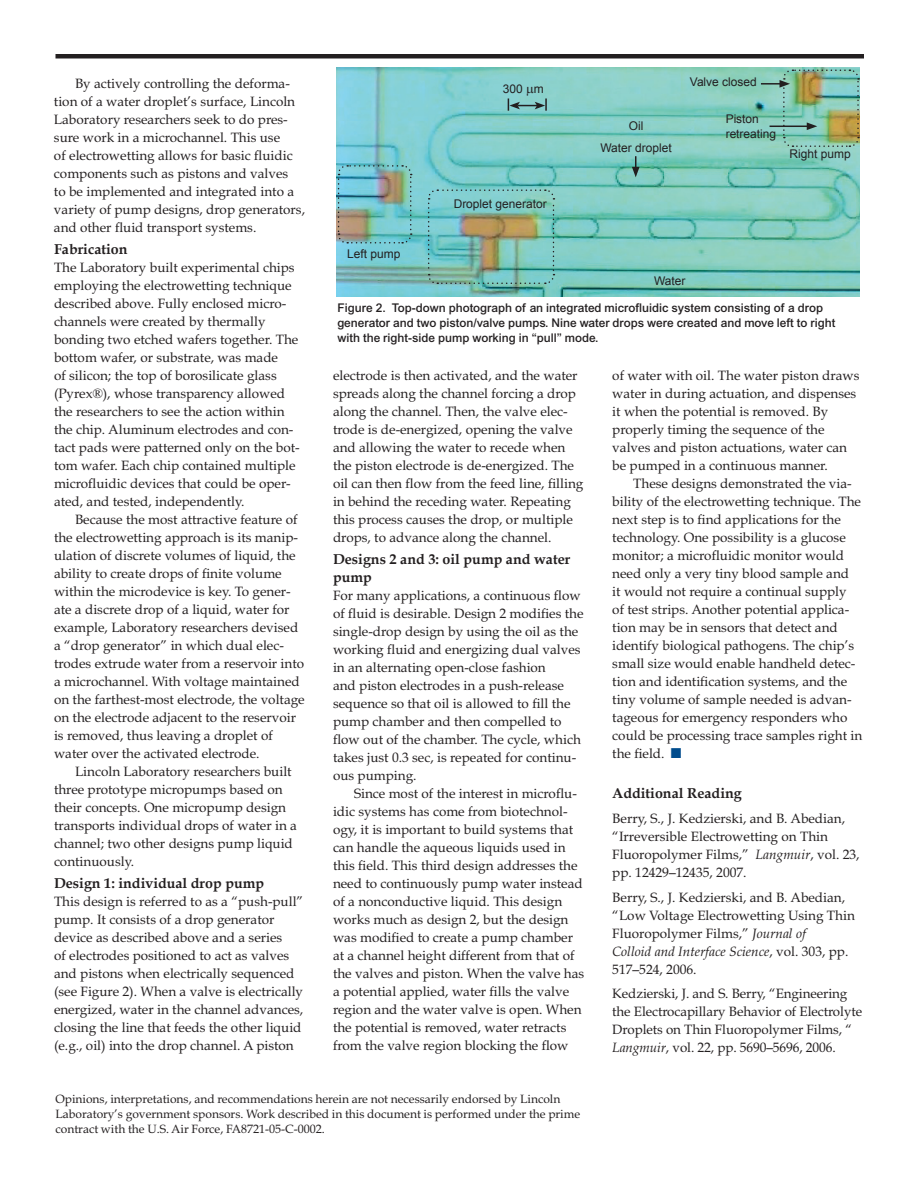
<style>
.page{position:relative;width:918px;height:1188px;background:#fff}
.page>*{position:absolute;margin:0;border:0;box-sizing:border-box;transform-origin:0 0}
.t1{font:700 14.25px/18px "Book Antiqua";color:#231f20}
.t2{font:13.5px/18px "Book Antiqua";color:#231f20}
.t3{font:12px/15px "Book Antiqua";color:#231f20}
.t4{font:500 12px/15.1px "Arial";color:#231f20}
.t5{font:12px/14.4px "Arial";color:#231f20}
.s1{font-family:"Garamond";font-size:21px;color:#004c8d}
.s2{font-style:italic}
</style>
<div class="page">
<hr style="left:56px;top:54px;width:808px;height:4px;background:#231f20">
<img style="left:337px;top:67px;width:523px;height:230px">
<img style="left:337px;top:164px;width:75px;height:80px">
<img style="left:427px;top:189px;width:128px;height:96px">
<svg style="left:632px;top:156px;width:8px;height:21px"></svg>
<hr style="left:761px;top:83px;width:21px;height:2px;background:#231f20">
<hr style="left:770px;top:126px;width:39px;height:1px;background:#231f20">
<img style="left:780px;top:69px;width:80px;height:79px">
<svg style="left:508px;top:87px;width:39px;height:24px"></svg>
<p class="t2" style="left:54px;top:75px;width:253px;text-indent:21px">By actively controlling the deforma&shy;tion of a water droplet’s surface, Lincoln Laboratory researchers seek to do pres&shy;sure work in a microchannel. This use<br>of electrowetting allows for basic fluidic components such as pistons and valves<br>to be implemented and integrated into a variety of pump designs, drop generators, and other fluid transport systems.</p>
<p class="t1" style="left:54px;top:240px;width:75px">Fabrication</p>
<p class="t2" style="left:54px;top:259px;width:247px">The Laboratory built experimental chips employing the electrowetting technique described above. Fully enclosed micro&shy;channels were created by thermally bonding two etched wafers together. The bottom wafer, or substrate, was made<br>of silicon; the top of borosilicate glass (Pyrex®), whose transparency allowed the researchers to see the action within the chip. Aluminum electrodes and con&shy;tact pads were patterned only on the bot&shy;tom wafer. Each chip contained multiple microfluidic devices that could be oper&shy;ated, and tested, independently.</p>
<p class="t2" style="left:54px;top:511px;width:252px;text-indent:21px">Because the most attractive feature of the electrowetting approach is its manip&shy;ulation of discrete volumes of liquid, the ability to create drops of finite volume within the microdevice is key. To gener&shy;ate a discrete drop of a liquid, water for example, Laboratory researchers devised a “drop generator” in which dual elec&shy;trodes extrude water from a reservoir into a microchannel. With voltage maintained on the farthest-most electrode, the voltage on the electrode adjacent to the reservoir is removed, thus leaving a droplet of water over the activated electrode.</p>
<p class="t2" style="left:54px;top:763px;width:245px;text-indent:21px">Lincoln Laboratory researchers built three prototype micropumps based on their concepts. One micropump design transports individual drops of water in a channel; two other designs pump liquid continuously.</p>
<p class="t1" style="left:54px;top:874px;width:212px">Design 1: individual drop pump</p>
<p class="t2" style="left:54px;top:893px;width:251px">This design is referred to as a “push-pull” pump. It consists of a drop generator device as described above and a series<br>of electrodes positioned to act as valves and pistons when electrically sequenced (see Figure 2). When a valve is electrically energized, water in the channel advances, closing the line that feeds the other liquid (e.g., oil) into the drop channel. A piston</p>
<p class="t5" style="left:347px;top:247px;width:55px">Left pump</p>
<p class="t5" style="left:503px;top:82px;width:43px">300 m</p>
<p class="t5" style="left:454px;top:196px;width:95px">Droplet generator</p>
<p class="t5" style="left:629px;top:118px;width:16px">Oil</p>
<p class="t5" style="left:600px;top:141px;width:73px">Water droplet</p>
<p class="t5" style="left:690px;top:75px;width:68px">Valve closed</p>
<p class="t5" style="left:726px;top:112px;width:52px">Piston retreating</p>
<p class="t5" style="left:790px;top:147px;width:63px">Right pump</p>
<p class="t5" style="left:654px;top:273px;width:33px">Water</p>
<p class="t4" style="left:338px;top:300px;width:499px">Figure 2. Top-down photograph of an integrated microfluidic system consisting of a drop generator and two piston/valve pumps. Nine water drops were created and move left to right with the right-side pump working in “pull” mode.</p>
<p class="t2" style="left:333px;top:367px;width:252px">electrode is then activated, and the water spreads along the channel forcing a drop along the channel. Then, the valve elec&shy;trode is de-energized, opening the valve and allowing the water to recede when the piston electrode is de-energized. The oil can then flow from the feed line, filling in behind the receding water. Repeating this process causes the drop, or multiple drops, to advance along the channel.</p>
<p class="t1" style="left:333px;top:550px;width:239px">Designs 2 and 3: oil pump and water pump</p>
<p class="t2" style="left:333px;top:587px;width:252px">For many applications, a continuous flow of fluid is desirable. Design 2 modifies the single-drop design by using the oil as the working fluid and energizing dual valves in an alternating open-close fashion<br>and piston electrodes in a push-release sequence so that oil is allowed to fill the pump chamber and then compelled to flow out of the chamber. The cycle, which takes just 0.3 sec, is repeated for continu&shy;ous pumping.</p>
<p class="t2" style="left:333px;top:785px;width:253px;text-indent:21px">Since most of the interest in microflu&shy;idic systems has come from biotechnol&shy;ogy, it is important to build systems that can handle the aqueous liquids used in this field. This third design addresses the need to continuously pump water instead of a nonconductive liquid. This design works much as design 2, but the design was modified to create a pump chamber at a channel height different from that of the valves and piston. When the valve has a potential applied, water fills the valve region and the water valve is open. When the potential is removed, water retracts from the valve region blocking the flow</p>
<p class="t2" style="left:612px;top:367px;width:249px">of water with oil. The water piston draws water in during actuation, and dispenses it when the potential is removed. By properly timing the sequence of the valves and piston actuations, water can be pumped in a continuous manner.</p>
<p class="t2" style="left:612px;top:475px;width:252px;text-indent:21px">These designs demonstrated the via&shy;bility of the electrowetting technique. The next step is to find applications for the technology. One possibility is a glucose monitor; a microfluidic monitor would need only a very tiny blood sample and<br>it would not require a continual supply<br>of test strips. Another potential applica&shy;tion may be in sensors that detect and identify biological pathogens. The chip’s small size would enable handheld detec&shy;tion and identification systems, and the tiny volume of sample needed is advan&shy;tageous for emergency responders who could be processing trace samples right in the field. <span class="s1">■</span></p>
<p class="t1" style="left:612px;top:784px;width:131px">Additional Reading</p>
<p class="t2" style="left:612px;top:809px;width:249px">Berry, S., J. Kedzierski, and B. Abedian, “Irreversible Electrowetting on Thin Fluoropolymer Films,” <span class="s2">Langmuir</span>, vol. 23, pp. 12429–12435, 2007.</p>
<p class="t2" style="left:612px;top:888px;width:244px">Berry, S., J. Kedzierski, and B. Abedian, “Low Voltage Electrowetting Using Thin Fluoropolymer Films,” <span class="s2">Journal of<br>Colloid and Interface Science</span>, vol. 303, pp.<br>517–524, 2006.</p>
<p class="t2" style="left:612px;top:985px;width:251px">Kedzierski, J. and S. Berry, “Engineering the Electrocapillary Behavior of Electrolyte Droplets on Thin Fluoropolymer Films, “ <span class="s2">Langmuir</span>, vol. 22, pp. 5690–5696, 2006.</p>
<p class="t3" style="left:56px;top:1092px;width:526px">Opinions, interpretations, and recommendations herein are not necessarily endorsed by Lincoln<br>Laboratory’s government sponsors. Work described in this document is performed under the prime contract with the U.S. Air Force, FA8721-05-C-0002.</p>
</div>
